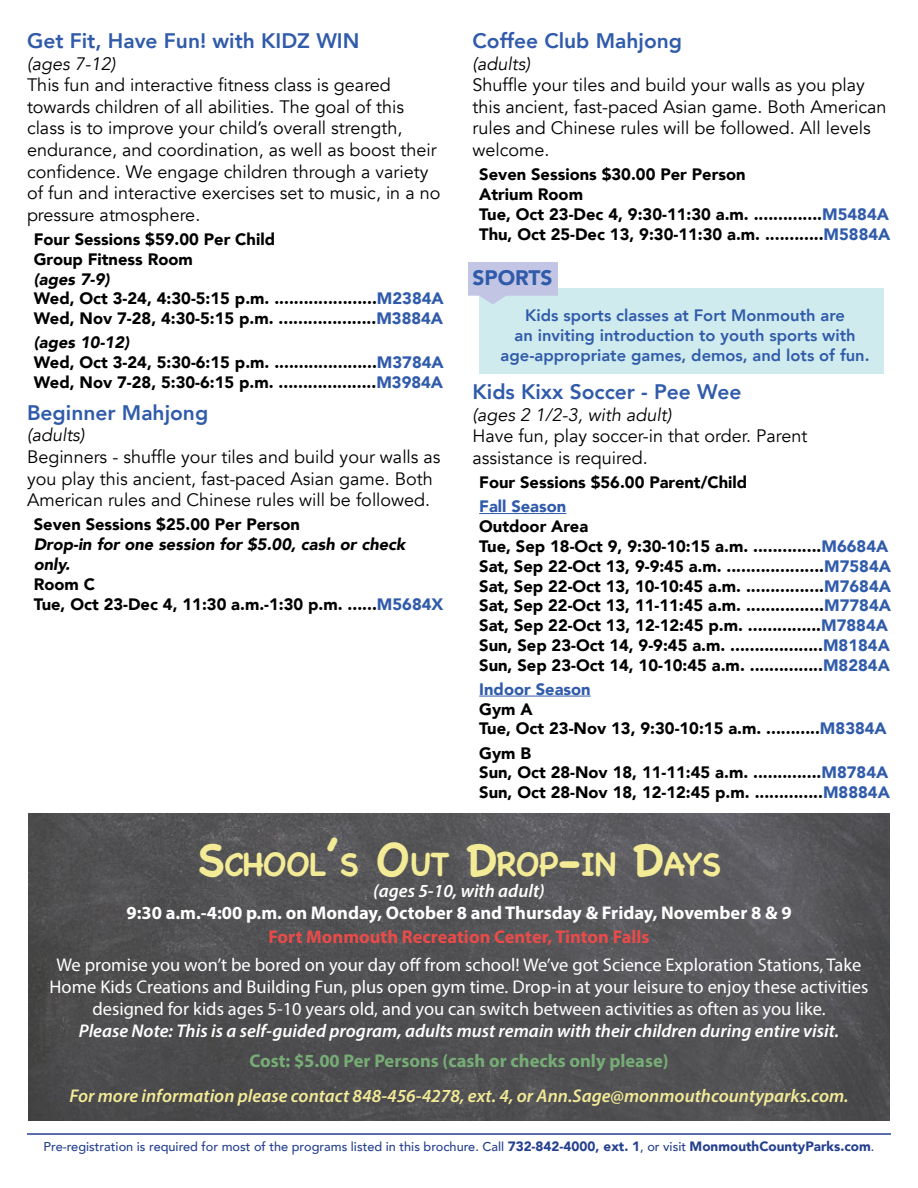
<style>
.page{position:relative;width:918px;height:1188px;background:#fff}
.page>*{position:absolute;margin:0;border:0;box-sizing:border-box;transform-origin:0 0}
.t1{font:700 32.25px "Chalkboard SE";letter-spacing:-.03em;color:#f4eb97}
.t2{font:800 21px "Avenir";color:#305baa}
.t3{font:900 21px "Avenir";color:#305baa}
.t4{font:18.45px/22.2px "Myriad Pro";color:#fff;text-align:center}
.t5{font:italic 600 18.45px "Myriad Pro";color:#fff}
.t6{font:italic 600 18.45px "Myriad Pro";color:#f4eb97}
.t7{font:700 18.45px "Myriad Pro";color:#fff}
.t8{font:700 18.45px "Myriad Pro";color:#76ac75}
.t9{font:700 18.45px "Myriad Pro";color:#e84b49}
.t10{font:18px/21.6px "Avenir";color:#000}
.t11{font:italic 18px "Avenir";color:#000}
.t12{font:900 16.5px/19.8px "Avenir";color:#000}
.t13{font:800 16.5px/19.8px "Avenir";color:#305baa;text-align:center}
.t14{font:italic 900 16.5px/19.8px "Avenir";color:#000}
.t15{font:900 16.5px "Avenir";color:#305baa}
.t16{font:500 12.75px "Avenir";color:#25408f}
.s1{color:#305baa}
.s2{font-size:46.2px}
.s3{font-style:italic}
.s4{font-weight:900;font-size:13.5px}
</style>
<div class="page">
<hr style="left:27px;top:1133px;width:864px;height:2px;background:#25408f">
<div style="left:479px;top:289px;width:405px;height:85px;background:#cfebed"></div>
<svg style="left:468px;top:262px;width:90px;height:43px"></svg>
<hr style="left:479px;top:513px;width:87px;height:1px;background:#305baa">
<hr style="left:479px;top:696px;width:112px;height:1px;background:#305baa">
<img style="left:29px;top:813px;width:860px;height:307px">
<p class="t2" style="left:472px;top:24px;width:211px">Coffee Club Mahjong</p>
<p class="t11" style="left:472px;top:53px;width:59px">(adults)</p>
<p class="t10" style="left:472px;top:75px;width:416px">Shuffle your tiles and build your walls as you play this ancient, fast-paced Asian game. Both American rules and Chinese rules will be followed. All levels welcome.</p>
<p class="t12" style="left:479px;top:164px;width:413px">Seven Sessions $30.00 Per Person<br>Atrium Room<br>Tue, Oct 23-Dec 4, 9:30-11:30 a.m. ..............<span class="s1">M5484A </span>Thu, Oct 25-Dec 13, 9:30-11:30 a.m. ............<span class="s1">M5884A</span></p>
<p class="t3" style="left:473px;top:260px;width:82px">SPORTS</p>
<p class="t13" style="left:501px;top:305px;width:371px">Kids sports classes at Fort Monmouth are<br>an inviting introduction to youth sports with age-appropriate games, demos, and lots of fun.</p>
<p class="t2" style="left:473px;top:376px;width:271px">Kids Kixx Soccer - Pee Wee</p>
<p class="t11" style="left:473px;top:404px;width:201px">(ages 2 1/2-3, with adult)</p>
<p class="t10" style="left:473px;top:426px;width:337px">Have fun, play soccer-in that order. Parent assistance is required.</p>
<p class="t12" style="left:479px;top:472px;width:269px">Four Sessions $56.00 Parent/Child</p>
<p class="t15" style="left:479px;top:492px;width:89px">Fall Season</p>
<p class="t12" style="left:479px;top:516px;width:413px">Outdoor Area<br>Tue, Sep 18-Oct 9, 9:30-10:15 a.m. ..............<span class="s1">M6684A </span>Sat, Sep 22-Oct 13, 9-9:45 a.m. ....................<span class="s1">M7584A </span>Sat, Sep 22-Oct 13, 10-10:45 a.m. ................<span class="s1">M7684A </span>Sat, Sep 22-Oct 13, 11-11:45 a.m. ................<span class="s1">M7784A </span>Sat, Sep 22-Oct 13, 12-12:45 p.m. ...............<span class="s1">M7884A </span>Sun, Sep 23-Oct 14, 9-9:45 a.m. ...................<span class="s1">M8184A </span>Sun, Sep 23-Oct 14, 10-10:45 a.m. ...............<span class="s1">M8284A</span></p>
<p class="t15" style="left:479px;top:675px;width:113px">Indoor Season</p>
<p class="t12" style="left:479px;top:699px;width:409px">Gym A<br>Tue, Oct 23-Nov 13, 9:30-10:15 a.m. ...........<span class="s1">M8384A</span></p>
<p class="t12" style="left:479px;top:742px;width:412px">Gym B<br>Sun, Oct 28-Nov 18, 11-11:45 a.m. ..............<span class="s1">M8784A<br></span>Sun, Oct 28-Nov 18, 12-12:45 p.m. ..............<span class="s1">M8884A</span></p>
<h1 class="t1" style="left:197px;top:845px;width:523px"><span class="s2">S</span>CHOOL<span class="s2">’</span>S <span class="s2">O</span>UT <span class="s2">D</span>ROP<span class="s2">-</span>IN <span class="s2">D</span>AYS</h1>
<p class="t5" style="left:373px;top:879px;width:173px">(ages 5-10, with adult)</p>
<p class="t7" style="left:126px;top:901px;width:667px">9:30 a.m.-4:00 p.m. on Monday, October 8 and Thursday &amp; Friday, November 8 &amp; 9</p>
<p class="t9" style="left:268px;top:925px;width:383px">Fort Monmouth Recreation Center, Tinton Falls</p>
<p class="t4" style="left:50px;top:953px;width:820px">We promise you won’t be bored on your day off from school! We’ve got Science Exploration Stations, Take<br>Home Kids Creations and Building Fun, plus open gym time. Drop-in at your leisure to enjoy these activities designed for kids ages 5-10 years old, and you can switch between activities as often as you like.</p>
<p class="t5" style="left:79px;top:1019px;width:762px">Please Note: This is a self-guided program, adults must remain with their children during entire visit.</p>
<p class="t8" style="left:249px;top:1048px;width:421px">Cost: $5.00 Per Persons (cash or checks only please)</p>
<p class="t6" style="left:69px;top:1084px;width:781px">For more information please contact 848-456-4278, ext. 4, or Ann.Sage@monmouthcountyparks.com.</p>
<p class="t2" style="left:27px;top:24px;width:334px">Get Fit, Have Fun! with KIDZ WIN</p>
<p class="t11" style="left:27px;top:53px;width:90px">(ages 7-12)</p>
<p class="t10" style="left:27px;top:75px;width:415px">This fun and interactive fitness class is geared towards children of all abilities. The goal of this class is to improve your child’s overall strength, endurance, and coordination, as well as boost their confidence. We engage children through a variety of fun and interactive exercises set to music, in a no pressure atmosphere.</p>
<p class="t12" style="left:34px;top:229px;width:243px">Four Sessions $59.00 Per Child<br>Group Fitness Room</p>
<p class="t12" style="left:34px;top:268px;width:412px"><span class="s3">(ages 7-9)<br></span>Wed, Oct 3-24, 4:30-5:15 p.m. .....................<span class="s1">M2384A<br></span>Wed, Nov 7-28, 4:30-5:15 p.m. ....................<span class="s1">M3884A</span></p>
<p class="t12" style="left:34px;top:332px;width:412px"><span class="s3">(ages 10-12)<br></span>Wed, Oct 3-24, 5:30-6:15 p.m. .....................<span class="s1">M3784A<br></span>Wed, Nov 7-28, 5:30-6:15 p.m. ....................<span class="s1">M3984A</span></p>
<p class="t2" style="left:27px;top:396px;width:183px">Beginner Mahjong</p>
<p class="t11" style="left:27px;top:424px;width:59px">(adults)</p>
<p class="t10" style="left:27px;top:446px;width:415px">Beginners - shuffle your tiles and build your walls as you play this ancient, fast-paced Asian game. Both<br>American rules and Chinese rules will be followed.</p>
<p class="t12" style="left:34px;top:514px;width:268px">Seven Sessions $25.00 Per Person</p>
<p class="t14" style="left:34px;top:534px;width:373px">Drop-in for one session for $5.00, cash or check only.</p>
<p class="t12" style="left:34px;top:574px;width:411px">Room C<br>Tue, Oct 23-Dec 4, 11:30 a.m.-1:30 p.m. ......<span class="s1">M5684X</span></p>
<p class="t16" style="left:44px;top:1135px;width:832px">Pre-registration is required for most of the programs listed in this brochure. Call <span class="s4">732-842-4000, ext. 1</span>, or visit <span class="s4">MonmouthCountyParks.com</span>.</p>
</div>
